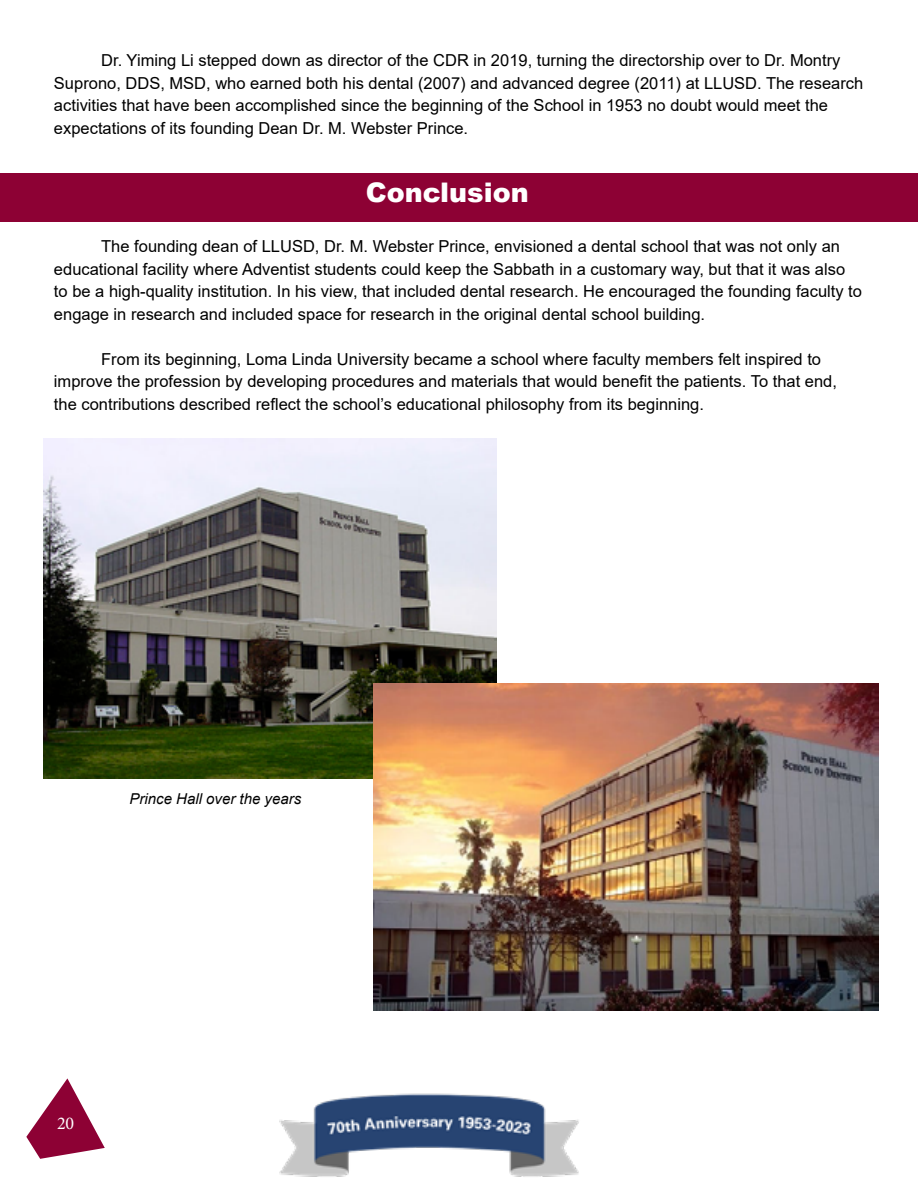
<style>
.page{position:relative;width:918px;height:1188px;background:#fff}
.page>*{position:absolute;margin:0;border:0;box-sizing:border-box;transform-origin:0 0}
.t1{font:900 27px "Arial";color:#fff}
.t2{font:18px "Minion Pro";color:#fff}
.t3{font:16.5px/22.5px "Arial";color:#000}
.t4{font:italic 15px "Arial";color:#000}
</style>
<div class="page">
<svg style="left:26px;top:1078px;width:79px;height:81px"></svg>
<img style="left:279px;top:1093px;width:300px;height:84px">
<div style="left:0;top:173px;width:918px;height:49px;background:#8d0134"></div>
<img style="left:43px;top:439px;width:453px;height:339px">
<img style="left:374px;top:684px;width:504px;height:326px">
<p class="t3" style="left:54px;top:49px;width:811px;text-indent:47px">Dr. Yiming Li stepped down as director of the CDR in 2019, turning the directorship over to Dr. Montry Suprono, DDS, MSD, who earned both his dental (2007) and advanced degree (2011) at LLUSD. The research activities that have been accomplished since the beginning of the School in 1953 no doubt would meet the expectations of its founding Dean Dr. M. Webster Prince.</p>
<h1 class="t1" style="left:366px;top:173px;width:164px">Conclusion</h1>
<p class="t3" style="left:54px;top:235px;width:810px;text-indent:47px">The founding dean of LLUSD, Dr. M. Webster Prince, envisioned a dental school that was not only an educational facility where Adventist students could keep the Sabbath in a customary way, but that it was also to be a high-quality institution. In his view, that included dental research. He encouraged the founding faculty to engage in research and included space for research in the original dental school building.</p>
<p class="t3" style="left:54px;top:348px;width:785px;text-indent:47px">From its beginning, Loma Linda University became a school where faculty members felt inspired to improve the profession by developing procedures and materials that would benefit the patients. To that end, the contributions described reflect the school’s educational philosophy from its beginning.</p>
<p class="t4" style="left:130px;top:789px;width:173px">Prince Hall over the years</p>
<p class="t2" style="left:57px;top:1111px;width:19px">20</p>
</div>
